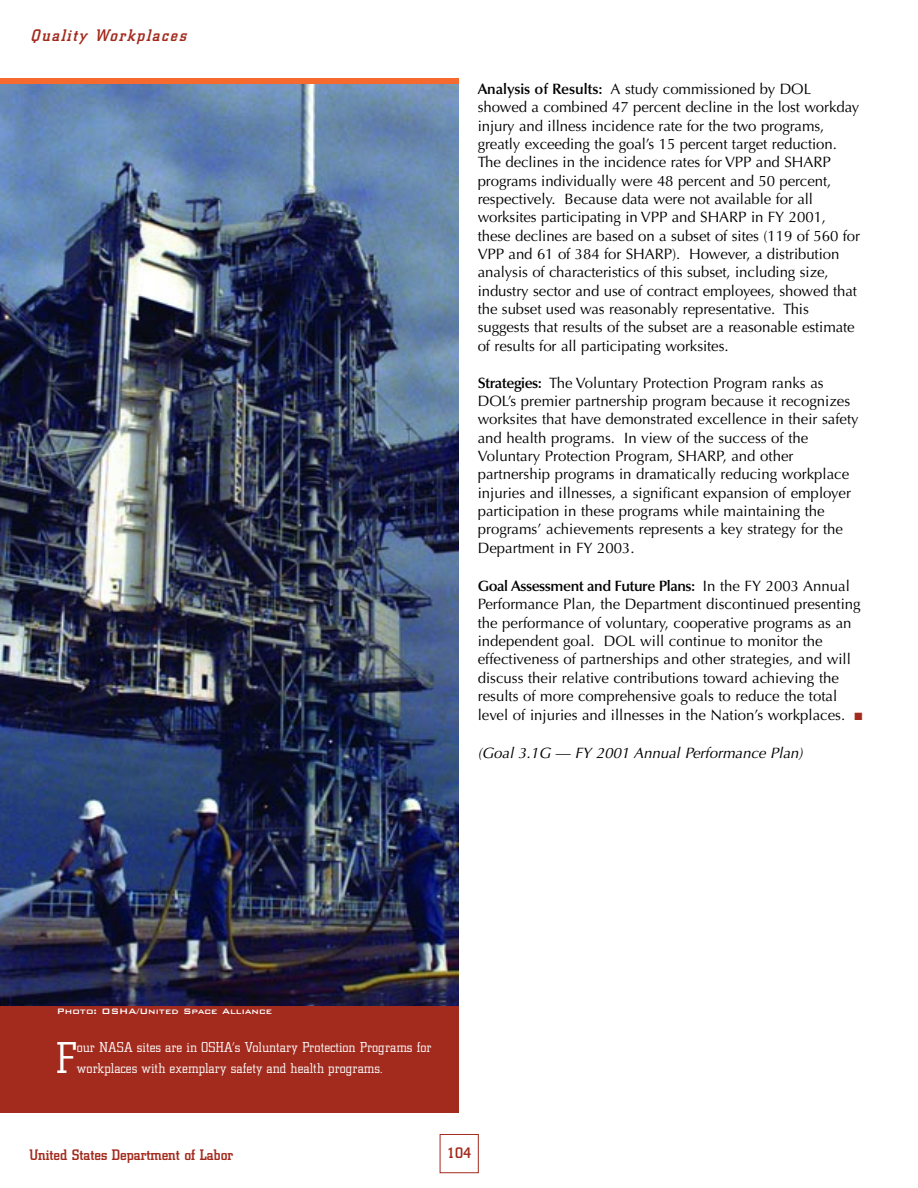
<style>
.page{position:relative;width:918px;height:1188px;background:#fff}
.page>*{position:absolute;margin:0;border:0;box-sizing:border-box;transform-origin:0 0}
.t1{font:46.5px "City D Ligh";color:#fff}
.t2{font:italic 500 16.5px "City";letter-spacing:.11em;color:#a22b1e}
.t3{font:15px/18.3px "Optima";color:#000}
.t4{font:15px/21px "City D Ligh";color:#fff}
.t5{font:italic 15px "Optima";color:#000}
.t6{font:500 15px "City";color:#a22b1e}
.t7{font:500 10.5px "Bank Gothic BT";color:#fff}
.s1{font-weight:600}
.s2{color:#a22b1e}
</style>
<div class="page">
<div style="left:440px;top:1134px;width:39px;height:39px;border:1px solid #a22b1e"></div>
<img style="left:0;top:84px;width:459px;height:922px">
<div style="left:0;top:1006px;width:459px;height:106px;background:#a22b1e"></div>
<div style="left:0;top:78px;width:459px;height:6px;background:#f66a2f"></div>
<p class="t2" style="left:31px;top:30px;width:157px">Quality Workplaces</p>
<p class="t3" style="left:478px;top:81px;width:384px"><span class="s1">Analysis of Results:</span> A study commissioned by DOL showed a combined 47 percent decline in the lost workday injury and illness incidence rate for the two programs, greatly exceeding the goal’s 15 percent target reduction.<br>The declines in the incidence rates for VPP and SHARP programs individually were 48 percent and 50 percent, respectively. Because data were not available for all worksites participating in VPP and SHARP in FY 2001, these declines are based on a subset of sites (119 of 560 for VPP and 61 of 384 for SHARP). However, a distribution analysis of characteristics of this subset, including size, industry sector and use of contract employees, showed that the subset used was reasonably representative. This suggests that results of the subset are a reasonable estimate of results for all participating worksites.</p>
<p class="t3" style="left:478px;top:375px;width:383px"><span class="s1">Strategies:</span> The Voluntary Protection Program ranks as DOL’s premier partnership program because it recognizes worksites that have demonstrated excellence in their safety and health programs. In view of the success of the Voluntary Protection Program, SHARP, and other partnership programs in dramatically reducing workplace injuries and illnesses, a significant expansion of employer participation in these programs while maintaining the programs’ achievements represents a key strategy for the Department in FY 2003.</p>
<p class="t3" style="left:478px;top:578px;width:386px"><span class="s1">Goal Assessment and Future Plans:</span> In the FY 2003 Annual Performance Plan, the Department discontinued presenting the performance of voluntary, cooperative programs as an independent goal. DOL will continue to monitor the effectiveness of partnerships and other strategies, and will discuss their relative contributions toward achieving the results of more comprehensive goals to reduce the total level of injuries and illnesses in the Nation’s workplaces. <span class="s2">■</span></p>
<p class="t5" style="left:478px;top:746px;width:327px">(Goal 3.1G — FY 2001 Annual Performance Plan)</p>
<p class="t7" style="left:57px;top:1004px;width:217px">Photo: OSHA/United Space Alliance</p>
<h1 class="t1" style="left:55px;top:1040px;width:23px">F</h1>
<p class="t4" style="left:77px;top:1038px;width:356px">our NASA sites are in OSHA’s Voluntary Protection Programs for workplaces with exemplary safety and health programs.</p>
<p class="t6" style="left:29px;top:1149px;width:205px">United States Department of Labor</p>
<p class="t6" style="left:447px;top:1147px;width:26px">104</p>
</div>
